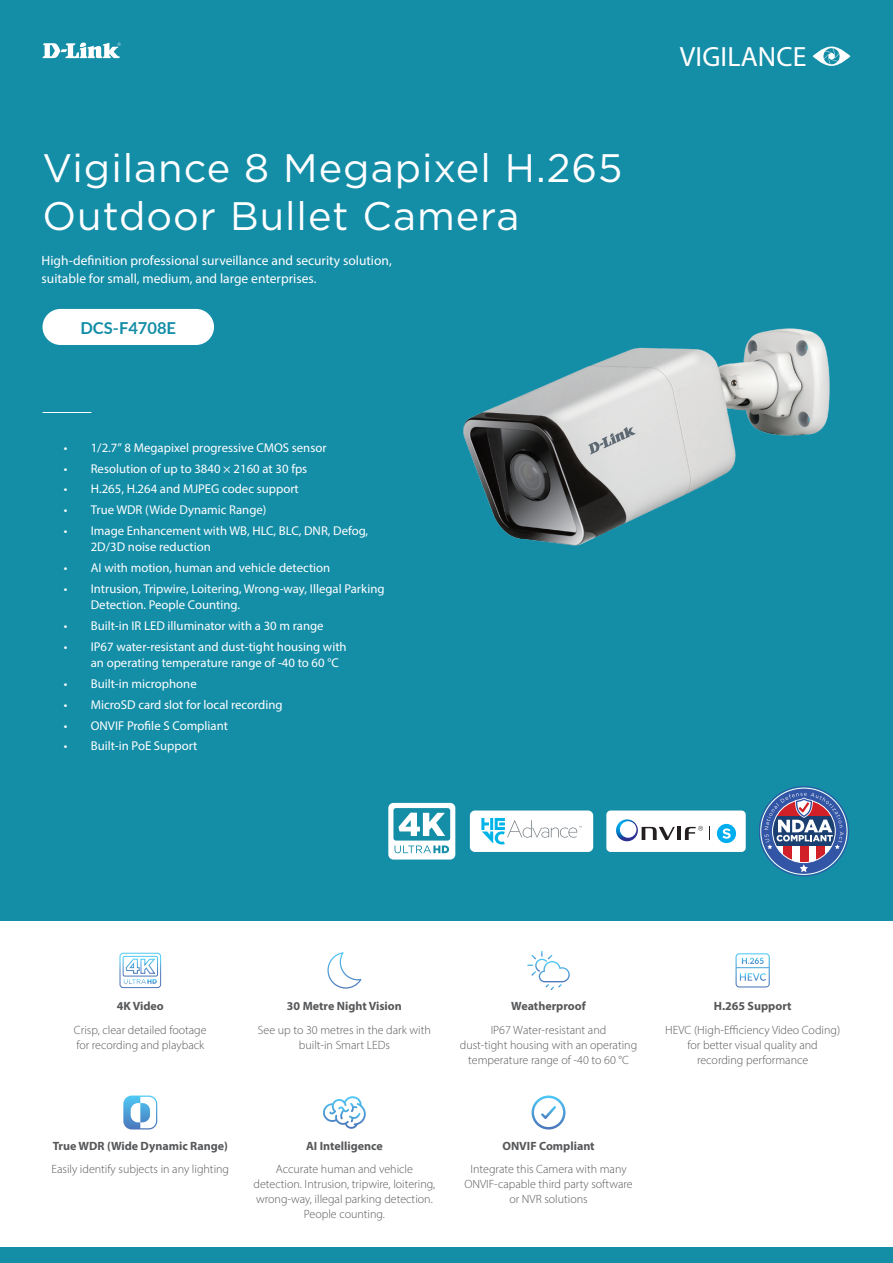
<style>
.page{position:relative;width:893px;height:1263px;background:#fff}
.page>*{position:absolute;margin:0;border:0;box-sizing:border-box;transform-origin:0 0}
.t1{font:39.75px/47.7px "Gotham";letter-spacing:.025em;color:#fff}
.t2{font:27.9px "Myriad Pro";letter-spacing:.005em;color:#fff}
.t3{font:700 16.5px "Lato";color:#148da7}
.t4{font:13.5px/18px "Myriad Pro";color:#fff}
.t5{font:12.75px/16.5px "Myriad Pro";color:#fff}
.t6{font:300 12px/15px "Myriad Pro";color:#57585a;text-align:center}
.t7{font:700 12px "Myriad Pro";color:#57585a}
</style>
<div class="page">
<div style="left:0;top:0;width:893px;height:921px;background:#148da7"></div>
<div style="left:0;top:1247px;width:893px;height:16px;background:#148da7"></div>
<div style="left:43px;top:309px;width:171px;height:36px;background:#fff;border-radius:18px"></div>
<hr style="left:43px;top:412px;width:48px;height:1px;background:#fff">
<svg style="left:42px;top:42px;width:79px;height:16px"></svg>
<div style="left:470px;top:810px;width:123px;height:42px;background:#fff;border-radius:5px"></div>
<svg style="left:481px;top:818px;width:101px;height:26px"></svg>
<div style="left:606px;top:810px;width:140px;height:42px;background:#fff;border-radius:4px"></div>
<svg style="left:616px;top:819px;width:87px;height:22px"></svg>
<div style="left:717px;top:824px;width:19px;height:19px;background:#00aeef;border-radius:50%"></div>
<svg style="left:709px;top:826px;width:1px;height:14px"></svg>
<svg style="left:722px;top:828px;width:9px;height:11px"></svg>
<svg style="left:760px;top:786px;width:88px;height:89px"></svg>
<svg style="left:388px;top:803px;width:67px;height:56px"></svg>
<svg style="left:735px;top:953px;width:35px;height:34px"></svg>
<svg style="left:327px;top:952px;width:34px;height:36px"></svg>
<svg style="left:527px;top:951px;width:43px;height:39px"></svg>
<svg style="left:123px;top:1095px;width:34px;height:34px"></svg>
<svg style="left:323px;top:1096px;width:43px;height:33px"></svg>
<svg style="left:531px;top:1095px;width:35px;height:34px"></svg>
<svg style="left:119px;top:952px;width:43px;height:36px"></svg>
<img style="left:463px;top:328px;width:367px;height:218px">
<svg style="left:813px;top:47px;width:37px;height:19px"></svg>
<p class="t1" style="left:43px;top:143px;width:582px">Vigilance 8 Megapixel H.265<br>Outdoor Bullet Camera</p>
<p class="t4" style="left:42px;top:252px;width:352px">High-definition professional surveillance and security solution, suitable for small, medium, and large enterprises.</p>
<p class="t3" style="left:80px;top:315px;width:97px">DCS-F4708E</p>
<p class="t5" style="left:64px;top:439px;width:264px">• 1/2.7” 8 Megapixel progressive CMOS sensor</p>
<p class="t5" style="left:64px;top:460px;width:245px">• Resolution of up to 3840 × 2160 at 30 fps</p>
<p class="t5" style="left:64px;top:481px;width:236px">• H.265, H.264 and MJPEG codec support</p>
<p class="t5" style="left:64px;top:501px;width:204px">• True WDR (Wide Dynamic Range)</p>
<p class="t5" style="left:91px;top:522px;width:279px;text-indent:-27px">• Image Enhancement with WB, HLC, BLC, DNR, Defog,<br>2D/3D noise reduction</p>
<p class="t5" style="left:64px;top:559px;width:268px">• AI with motion, human and vehicle detection</p>
<p class="t5" style="left:91px;top:580px;width:295px;text-indent:-27px">• Intrusion, Tripwire, Loitering, Wrong-way, Illegal Parking<br>Detection. People Counting.</p>
<p class="t5" style="left:64px;top:617px;width:261px">• Built-in IR LED illuminator with a 30 m range</p>
<p class="t5" style="left:91px;top:638px;width:257px;text-indent:-27px">• IP67 water-resistant and dust-tight housing with an operating temperature range of -40 to 60 °C</p>
<p class="t5" style="left:64px;top:675px;width:134px">• Built-in microphone</p>
<p class="t5" style="left:64px;top:696px;width:220px">• MicroSD card slot for local recording</p>
<p class="t5" style="left:64px;top:717px;width:166px">• ONVIF Profile S Compliant</p>
<p class="t5" style="left:64px;top:738px;width:135px">• Built-in PoE Support</p>
<p class="t2" style="left:680px;top:39px;width:128px">VIGILANCE</p>
<p class="t7" style="left:117px;top:998px;width:49px">4K Video</p>
<p class="t6" style="left:74px;top:1022px;width:134px">Crisp, clear detailed footage</p>
<p class="t6" style="left:76px;top:1037px;width:129px">for recording and playback</p>
<p class="t7" style="left:287px;top:998px;width:116px">30 Metre Night Vision</p>
<p class="t6" style="left:258px;top:1022px;width:174px">See up to 30 metres in the dark with</p>
<p class="t6" style="left:299px;top:1037px;width:93px">built-in Smart LEDs</p>
<p class="t7" style="left:511px;top:998px;width:76px">Weatherproof</p>
<p class="t6" style="left:491px;top:1022px;width:117px">IP67 Water-resistant and</p>
<p class="t6" style="left:460px;top:1037px;width:179px">dust-tight housing with an operating temperature range of -40 to 60 °C</p>
<p class="t7" style="left:714px;top:998px;width:79px">H.265 Support</p>
<p class="t6" style="left:665px;top:1022px;width:177px">HEVC (High-Efficiency Video Coding)</p>
<p class="t6" style="left:687px;top:1037px;width:132px">for better visual quality and</p>
<p class="t6" style="left:697px;top:1052px;width:113px">recording performance</p>
<p class="t7" style="left:53px;top:1138px;width:177px">True WDR (Wide Dynamic Range)</p>
<p class="t6" style="left:52px;top:1162px;width:179px">Easily identify subjects in any lighting</p>
<p class="t7" style="left:306px;top:1138px;width:78px">AI Intelligence</p>
<p class="t6" style="left:276px;top:1162px;width:139px">Accurate human and vehicle</p>
<p class="t6" style="left:254px;top:1177px;width:183px">detection. Intrusion, tripwire, loitering,</p>
<p class="t6" style="left:256px;top:1192px;width:178px">wrong-way, illegal parking detection.<br>People counting.</p>
<p class="t7" style="left:502px;top:1138px;width:94px">ONVIF Compliant</p>
<p class="t6" style="left:470px;top:1162px;width:158px">Integrate this Camera with many</p>
<p class="t6" style="left:464px;top:1177px;width:170px">ONVIF-capable third party software</p>
<p class="t6" style="left:509px;top:1192px;width:80px">or NVR solutions</p>
</div>
